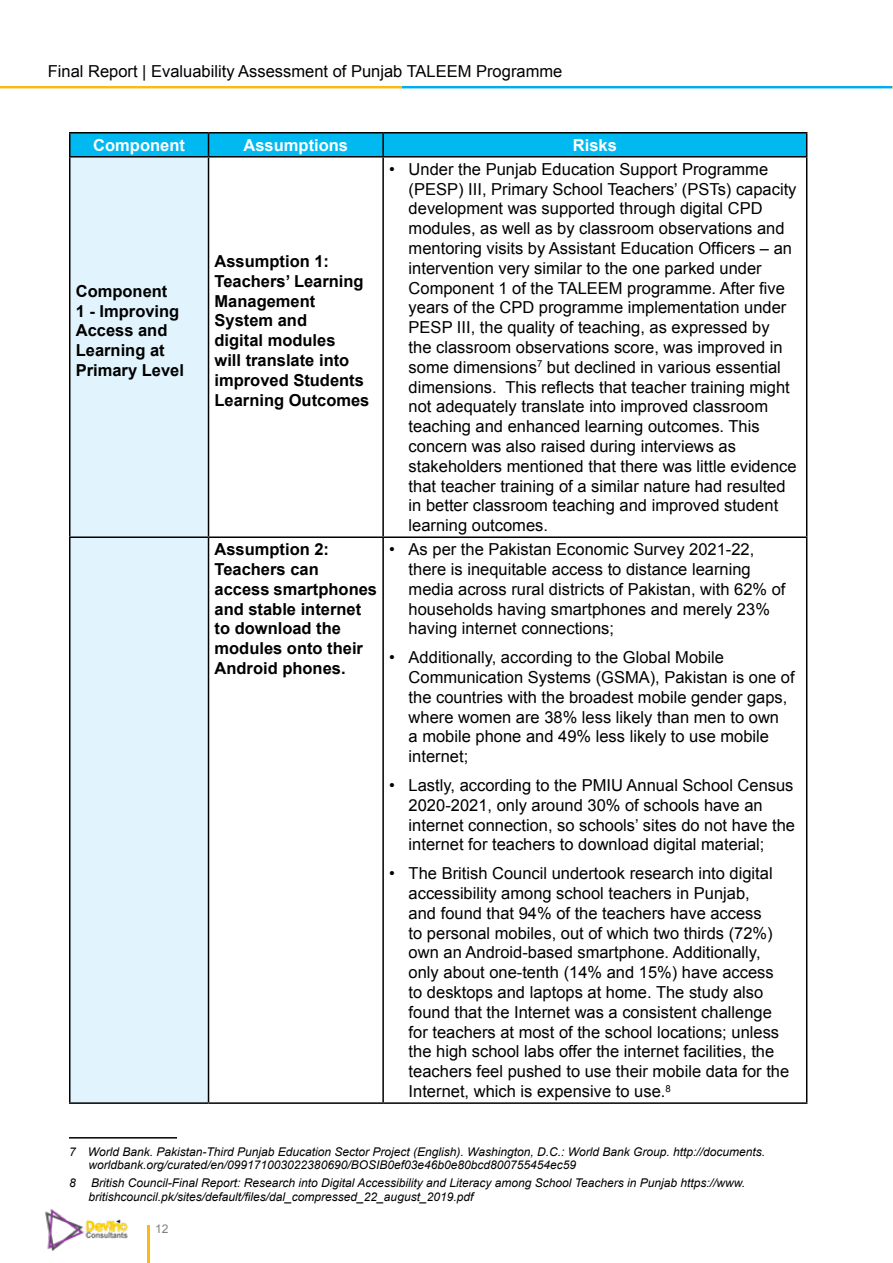
<style>
.page{position:relative;width:893px;height:1263px;background:#fff}
.page>*{position:absolute;margin:0;border:0;box-sizing:border-box;transform-origin:0 0}
.t1{font:16.5px/19.8px "Arial";color:#000}
.t2{font:700 16.5px/19.8px "Arial";color:#000}
.t3{font:700 16.5px "Arial";color:#fff}
.t4{font:italic 12px/13.5px "Arial";color:#000}
.t5{font:12px "Arial";color:#808285}
</style>
<div class="page">
<hr style="left:148px;top:1225px;width:2px;height:38px;background:#fdb913">
<div style="left:401px;top:86px;width:491px;height:2px;border:2px solid #00aeef"></div>
<div style="left:0;top:86px;width:402px;height:2px;border:2px solid #fdb913"></div>
<img style="left:45px;top:1209px;width:83px;height:42px">
<div style="left:70px;top:158px;width:138px;height:944px;background:#e1f4fd"></div>
<hr style="left:69px;top:132px;width:139px;height:2px;background:#000">
<hr style="left:208px;top:132px;width:175px;height:2px;background:#000">
<hr style="left:383px;top:132px;width:424px;height:2px;background:#000">
<div style="left:69px;top:133px;width:738px;height:23px;background:#00b9f1"></div>
<hr style="left:69px;top:156px;width:139px;height:2px;background:#000">
<hr style="left:69px;top:158px;width:1px;height:378px;background:#000">
<hr style="left:208px;top:156px;width:175px;height:2px;background:#000">
<hr style="left:208px;top:158px;width:1px;height:378px;background:#000">
<hr style="left:383px;top:156px;width:424px;height:2px;background:#000">
<hr style="left:382px;top:158px;width:2px;height:378px;background:#000">
<hr style="left:806px;top:158px;width:1px;height:378px;background:#000">
<hr style="left:69px;top:536px;width:139px;height:2px;background:#000">
<hr style="left:69px;top:538px;width:1px;height:564px;background:#000">
<hr style="left:208px;top:536px;width:175px;height:2px;background:#000">
<hr style="left:208px;top:538px;width:1px;height:564px;background:#000">
<hr style="left:383px;top:536px;width:424px;height:2px;background:#000">
<hr style="left:382px;top:538px;width:2px;height:564px;background:#000">
<hr style="left:806px;top:538px;width:1px;height:564px;background:#000">
<hr style="left:69px;top:1102px;width:139px;height:2px;background:#000">
<hr style="left:208px;top:1102px;width:175px;height:2px;background:#000">
<hr style="left:383px;top:1102px;width:424px;height:2px;background:#000">
<hr style="left:69px;top:1137px;width:108px;height:1px;background:#000">
<p class="t1" style="left:48px;top:61px;width:516px">Final Report | Evaluability Assessment of Punjab TALEEM Programme</p>
<p class="t3" style="left:93px;top:134px;width:93px">Component</p>
<p class="t3" style="left:244px;top:134px;width:106px">Assumptions</p>
<p class="t3" style="left:573px;top:134px;width:46px">Risks</p>
<p class="t2" style="left:76px;top:282px;width:110px">Component<br>1 - Improving<br>Access and<br>Learning at<br>Primary Level</p>
<p class="t2" style="left:215px;top:252px;width:156px">Assumption 1:<br>Teachers’ Learning<br>Management<br>System and<br>digital modules<br>will translate into improved Students<br>Learning Outcomes</p>
<p class="t1" style="left:409px;top:159px;width:389px;text-indent:-19px">• Under the Punjab Education Support Programme (PESP) III, Primary School Teachers’ (PSTs) capacity development was supported through digital CPD modules, as well as by classroom observations and mentoring visits by Assistant Education Officers – an intervention very similar to the one parked under Component 1 of the TALEEM programme. After five years of the CPD programme implementation under PESP III, the quality of teaching, as expressed by the classroom observations score, was improved in some dimensions<sup>7</sup> but declined in various essential dimensions. This reflects that teacher training might not adequately translate into improved classroom teaching and enhanced learning outcomes. This concern was also raised during interviews as stakeholders mentioned that there was little evidence that teacher training of a similar nature had resulted in better classroom teaching and improved student learning outcomes.</p>
<p class="t2" style="left:215px;top:540px;width:164px">Assumption 2:<br>Teachers can access smartphones and stable internet to download the modules onto their<br>Android phones.</p>
<p class="t1" style="left:409px;top:540px;width:378px;text-indent:-20px">• As per the Pakistan Economic Survey 2021-22, there is inequitable access to distance learning media across rural districts of Pakistan, with 62% of households having smartphones and merely 23% having internet connections;</p>
<p class="t1" style="left:409px;top:648px;width:388px;text-indent:-20px">• Additionally, according to the Global Mobile Communication Systems (GSMA), Pakistan is one of the countries with the broadest mobile gender gaps, where women are 38% less likely than men to own<br>a mobile phone and 49% less likely to use mobile internet;</p>
<p class="t1" style="left:409px;top:775px;width:388px;text-indent:-20px">• Lastly, according to the PMIU Annual School Census 2020-2021, only around 30% of schools have an internet connection, so schools’ sites do not have the internet for teachers to download digital material;</p>
<p class="t1" style="left:409px;top:864px;width:382px;text-indent:-20px">• The British Council undertook research into digital accessibility among school teachers in Punjab,<br>and found that 94% of the teachers have access<br>to personal mobiles, out of which two thirds (72%) own an Android-based smartphone. Additionally, only about one-tenth (14% and 15%) have access to desktops and laptops at home. The study also found that the Internet was a consistent challenge for teachers at most of the school locations; unless the high school labs offer the internet facilities, the teachers feel pushed to use their mobile data for the Internet, which is expensive to use.<sup>8</sup></p>
<p class="t4" style="left:88px;top:1145px;width:678px;text-indent:-20px">7 World Bank. Pakistan-Third Punjab Education Sector Project (English). Washington, D.C.: World Bank Group. http://documents. worldbank.org/curated/en/099171003022380690/BOSIB0ef03e46b0e80bcd800755454ec59</p>
<p class="t4" style="left:69px;top:1176px;width:8px">8</p>
<p class="t4" style="left:88px;top:1176px;width:658px">British Council-Final Report: Research into Digital Accessibility and Literacy among School Teachers in Punjab https://www. britishcouncil.pk/sites/default/files/dal_compressed_22_august_2019.pdf</p>
<p class="t5" style="left:155px;top:1221px;width:15px">12</p>
</div>
